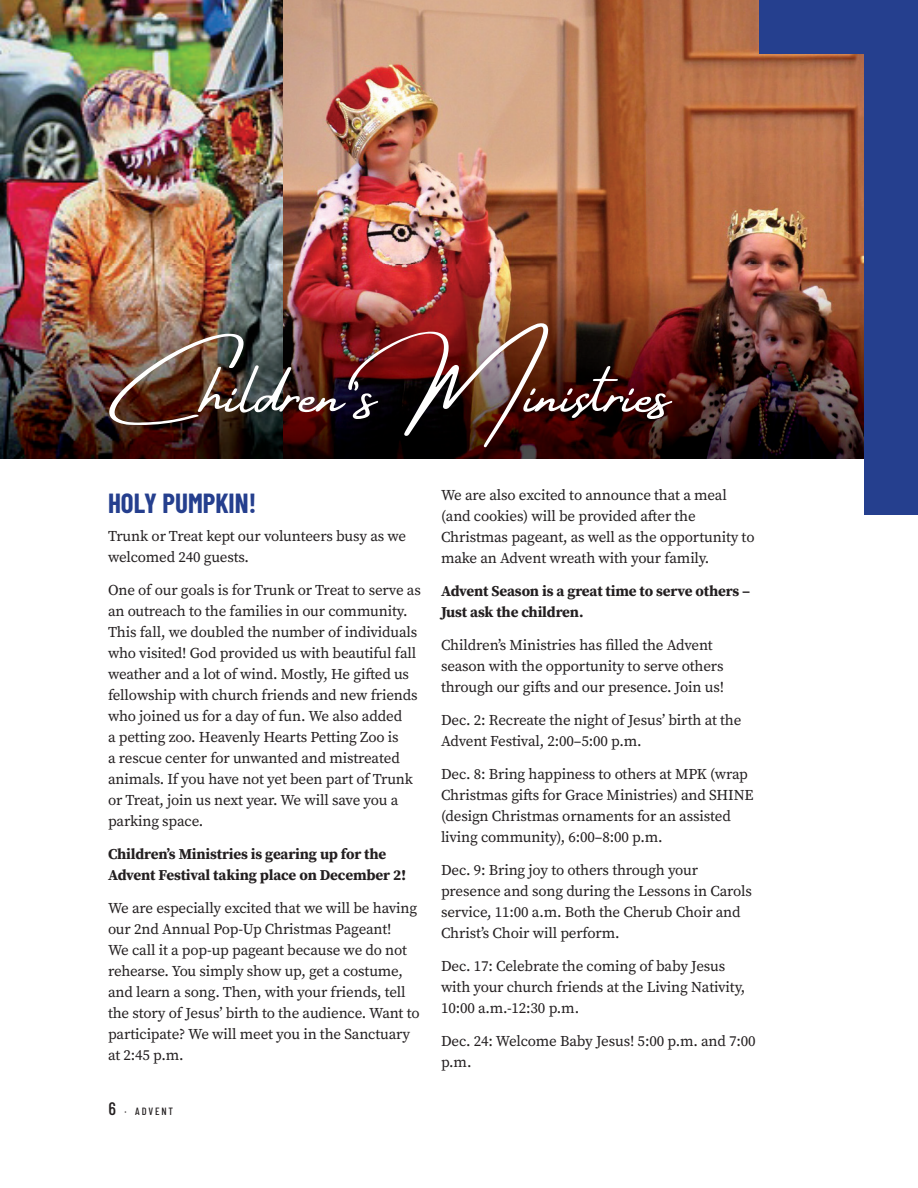
<style>
.page{position:relative;width:918px;height:1188px;background:#fff}
.page>*{position:absolute;margin:0;border:0;box-sizing:border-box;transform-origin:0 0}
.t1{font:67.5px "Amsterdam Four ttf";color:#fff}
.t2{font:700 27px "Barlow Condensed";color:#253f8e}
.t3{font:15px/21px "Source Serif Pro";letter-spacing:-.01em;color:#231f20}
.t4{font:700 15px/21px "Source Serif Pro";letter-spacing:-.01em;color:#231f20}
.t5{font:500 10.5px "Barlow Condensed";letter-spacing:.175em;color:#231f20}
.s1{font-size:18px}
</style>
<div class="page">
<img style="left:0;top:0;width:864px;height:265px">
<img style="left:0;top:265px;width:864px;height:194px">
<div style="left:864px;top:0;width:54px;height:515px;background:#253f8e"></div>
<div style="left:760px;top:0;width:158px;height:54px;background:#253f8e"></div>
<h1 class="t1" style="left:108px;top:357px;width:564px">Children’s Ministries</h1>
<h2 class="t2" style="left:108px;top:484px;width:150px">HOLY PUMPKIN!</h2>
<p class="t3" style="left:108px;top:525px;width:300px">Trunk or Treat kept our volunteers busy as we welcomed 240 guests.</p>
<p class="t3" style="left:108px;top:579px;width:314px">One of our goals is for Trunk or Treat to serve as an outreach to the families in our community.<br>This fall, we doubled the number of individuals who visited! God provided us with beautiful fall weather and a lot of wind. Mostly, He gifted us fellowship with church friends and new friends who joined us for a day of fun. We also added<br>a petting zoo. Heavenly Hearts Petting Zoo is<br>a rescue center for unwanted and mistreated animals. If you have not yet been part of Trunk or Treat, join us next year. We will save you a parking space.</p>
<p class="t4" style="left:108px;top:843px;width:300px">Childrenʼs Ministries is gearing up for the<br>Advent Festival taking place on December 2!</p>
<p class="t3" style="left:108px;top:897px;width:313px">We are especially excited that we will be having our 2nd Annual Pop-Up Christmas Pageant!<br>We call it a pop-up pageant because we do not rehearse. You simply show up, get a costume, and learn a song. Then, with your friends, tell the story of Jesus’ birth to the audience. Want to participate? We will meet you in the Sanctuary at 2:45 p.m.</p>
<p class="t5" style="left:108px;top:1104px;width:66px"><span class="s1">6</span> · ADVENT</p>
<p class="t3" style="left:441px;top:484px;width:315px">We are also excited to announce that a meal (and cookies) will be provided after the Christmas pageant, as well as the opportunity to make an Advent wreath with your family.</p>
<p class="t4" style="left:441px;top:580px;width:311px">Advent Season is a great time to serve others –<br>Just ask the children.</p>
<p class="t3" style="left:441px;top:634px;width:285px">Children’s Ministries has filled the Advent season with the opportunity to serve others through our gifts and our presence. Join us!</p>
<p class="t3" style="left:441px;top:709px;width:302px">Dec. 2: Recreate the night of Jesus’ birth at the<br>Advent Festival, 2:00–5:00 p.m.</p>
<p class="t3" style="left:441px;top:763px;width:314px">Dec. 8: Bring happiness to others at MPK (wrap Christmas gifts for Grace Ministries) and SHINE (design Christmas ornaments for an assisted living community), 6:00–8:00 p.m.</p>
<p class="t3" style="left:441px;top:859px;width:312px">Dec. 9: Bring joy to others through your presence and song during the Lessons in Carols service, 11:00 a.m. Both the Cherub Choir and Christ’s Choir will perform.</p>
<p class="t3" style="left:441px;top:955px;width:306px">Dec. 17: Celebrate the coming of baby Jesus with your church friends at the Living Nativity,<br>10:00 a.m.-12:30 p.m.</p>
<p class="t3" style="left:441px;top:1030px;width:316px">Dec. 24: Welcome Baby Jesus! 5:00 p.m. and 7:00 p.m.</p>
</div>
